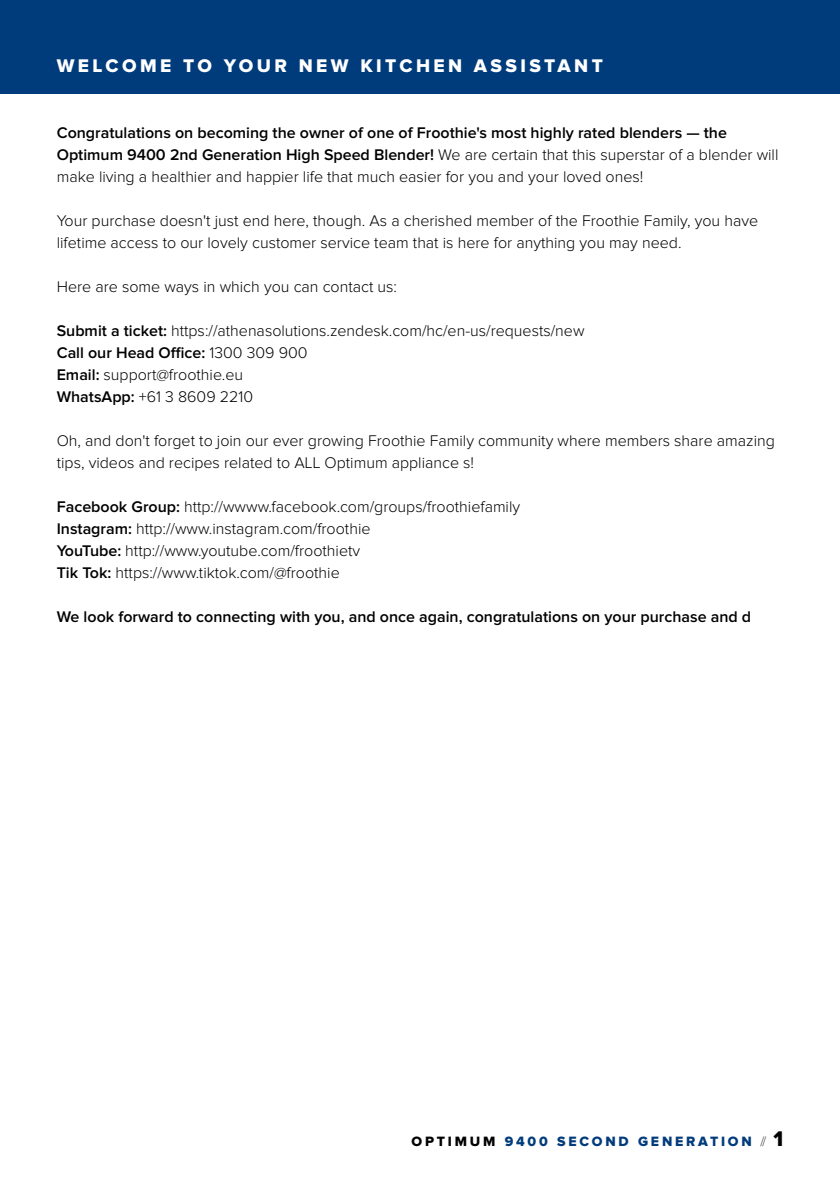
<style>
.page{position:relative;width:840px;height:1191px;background:#fff}
.page>*{position:absolute;margin:0;border:0;box-sizing:border-box;transform-origin:0 0}
.t1{font:19px "Proxima Nova Extrabld";letter-spacing:.18em;color:#fff}
.t2{font:300 16px/22px "Proxima Nova";color:#000}
.t3{font:600 16px/22px "Proxima Nova";color:#000}
.t4{font:14px "Proxima Nova Extrabld";letter-spacing:.2em;color:#003b7b}
.s1{font-weight:300}
.s2{font-weight:600}
.s3{color:#000}
.s4{font-family:"Proxima Nova";font-weight:100;color:#000}
.s5{font-size:22px;color:#000}
</style>
<div class="page">
<div style="left:0;top:0;width:839px;height:94px;background:#003b7b"></div>
<p class="t1" style="left:57px;top:57px;width:547px">WELCOME TO YOUR NEW KITCHEN ASSISTANT</p>
<p class="t3" style="left:57px;top:122px;width:722px">Congratulations on becoming the owner of one of Froothie's most highly rated blenders — the<br>Optimum 9400 2nd Generation High Speed Blender! <span class="s1">We are certain that this superstar of a blender will make living a healthier and happier life that much easier for you and your loved ones!</span></p>
<p class="t2" style="left:57px;top:210px;width:702px">Your purchase doesn't just end here, though. As a cherished member of the Froothie Family, you have lifetime access to our lovely customer service team that is here for anything you may need.</p>
<p class="t2" style="left:57px;top:276px;width:342px">Here are some ways in which you can contact us:</p>
<p class="t2" style="left:57px;top:320px;width:529px"><span class="s2">Submit a ticket:</span> https://athenasolutions.zendesk.com/hc/en-us/requests/new <span class="s2">Call our Head Office:</span> 1300 309 900<br><span class="s2">Email:</span> support@froothie.eu<br><span class="s2">WhatsApp:</span> +61 3 8609 2210</p>
<p class="t2" style="left:57px;top:430px;width:719px">Oh, and don't forget to join our ever growing Froothie Family community where members share amazing tips, videos and recipes related to ALL Optimum appliance s!</p>
<p class="t2" style="left:57px;top:496px;width:464px"><span class="s2">Facebook Group:</span> http://wwww.facebook.com/groups/froothiefamily <span class="s2">Instagram:</span> http://www.instagram.com/froothie<br><span class="s2">YouTube:</span> http://www.youtube.com/froothietv<br><span class="s2">Tik Tok:</span> https://www.tiktok.com/@froothie</p>
<p class="t3" style="left:57px;top:606px;width:695px">We look forward to connecting with you, and once again, congratulations on your purchase and d</p>
<p class="t4" style="left:411px;top:1135px;width:373px"><span class="s3">OPTIMUM</span> 9400 SECOND GENERATION <span class="s4">//</span> <span class="s5">1</span></p>
</div>
